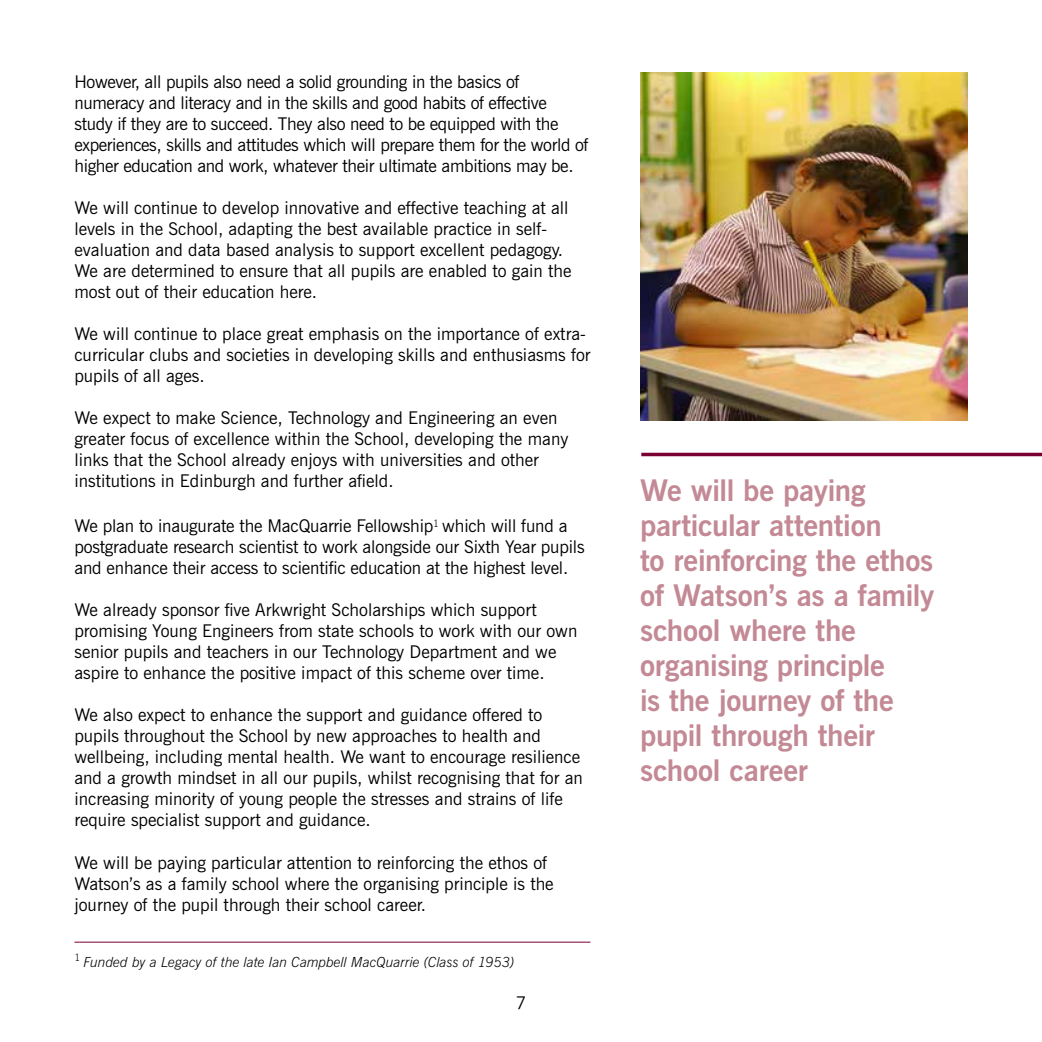
<style>
.page{position:relative;width:1042px;height:1042px;background:#fff}
.page>*{position:absolute;margin:0;border:0;box-sizing:border-box;transform-origin:0 0}
.t1{font:700 29.75px/35px "News Gothic BT";letter-spacing:-.01em;color:#c38995}
.t2{font:17.5px/21px "News Gothic BT";color:#000}
.t3{font:17.5px/21px "News Gothic BT";letter-spacing:-.02em;color:#000}
.t4{font:italic 300 14px "News Gothic BT";letter-spacing:-.005em;color:#000}
</style>
<div class="page">
<hr style="left:641px;top:453px;width:401px;height:3px;background:#780032">
<hr style="left:74px;top:941px;width:516px;height:1px;background:#780032">
<img style="left:640px;top:73px;width:327px;height:347px">
<p class="t3" style="left:74px;top:71px;width:515px">However, all pupils also need a solid grounding in the basics of numeracy and literacy and in the skills and good habits of effective study if they are to succeed. They also need to be equipped with the experiences, skills and attitudes which will prepare them for the world of higher education and work, whatever their ultimate ambitions may be.</p>
<p class="t2" style="left:74px;top:197px;width:499px">We will continue to develop innovative and effective teaching at all levels in the School, adapting the best available practice in self&shy;evaluation and data based analysis to support excellent pedagogy.<br>We are determined to ensure that all pupils are enabled to gain the most out of their education here.</p>
<p class="t2" style="left:74px;top:323px;width:517px">We will continue to place great emphasis on the importance of extra&shy;curricular clubs and societies in developing skills and enthusiasms for pupils of all ages.</p>
<p class="t2" style="left:74px;top:407px;width:495px">We expect to make Science, Technology and Engineering an even greater focus of excellence within the School, developing the many links that the School already enjoys with universities and other institutions in Edinburgh and further afield.</p>
<p class="t2" style="left:74px;top:515px;width:512px">We plan to inaugurate the MacQuarrie Fellowship<sup>1</sup> which will fund a postgraduate research scientist to work alongside our Sixth Year pupils and enhance their access to scientific education at the highest level.</p>
<p class="t2" style="left:74px;top:599px;width:504px">We already sponsor five Arkwright Scholarships which support promising Young Engineers from state schools to work with our own senior pupils and teachers in our Technology Department and we aspire to enhance the positive impact of this scheme over time.</p>
<p class="t2" style="left:74px;top:704px;width:510px">We also expect to enhance the support and guidance offered to pupils throughout the School by new approaches to health and wellbeing, including mental health. We want to encourage resilience and a growth mindset in all our pupils, whilst recognising that for an increasing minority of young people the stresses and strains of life require specialist support and guidance.</p>
<p class="t2" style="left:74px;top:851px;width:481px">We will be paying particular attention to reinforcing the ethos of<br>Watson’s as a family school where the organising principle is the journey of the pupil through their school career.</p>
<p class="t4" style="left:74px;top:953px;width:441px"><sup>1</sup> Funded by a Legacy of the late Ian Campbell MacQuarrie (Class of 1953)</p>
<p class="t2" style="left:516px;top:992px;width:12px">7</p>
<h1 class="t1" style="left:640px;top:473px;width:296px">We will be paying particular attention<br>to reinforcing the ethos of Watson’s as a family school where the organising principle<br>is the journey of the pupil through their school career</h1>
</div>
